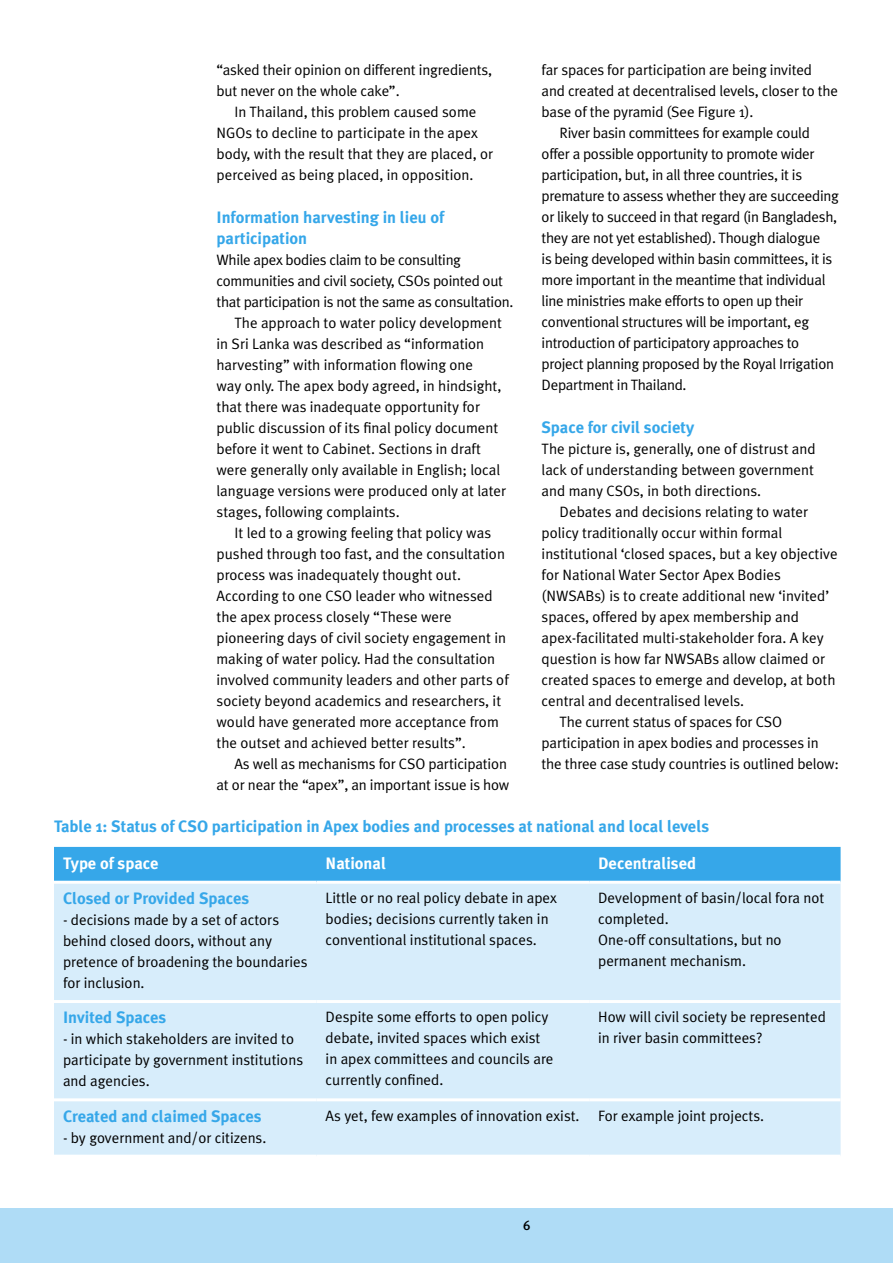
<style>
.page{position:relative;width:893px;height:1263px;background:#fff}
.page>*{position:absolute;margin:0;border:0;box-sizing:border-box;transform-origin:0 0}
.c{font:700 16.5px/21px "Meta Plus";color:#36a7e9}
.c-2{font:700 16.5px "Meta Plus";color:#fff}
.t{font:15px/21px "Meta Plus Normal";color:#000}
.ft{font:15px/21px "Meta Plus Normal";color:#000}
.t-2{font:15px/21px "Meta Plus Normal";letter-spacing:-.02em;color:#000}
.ft-2{font:15px/21px "Meta Plus Normal";letter-spacing:-.02em;color:#000}
.t1{font:500 13.5px "Meta Plus";color:#000}
</style>
<div class="page">
<div style="left:54px;top:847px;width:787px;height:34px;background:#36a7e9"></div>
<div style="left:54px;top:884px;width:787px;height:271px;background:#d7edfb"></div>
<hr style="left:54px;top:1000px;width:263px;height:3px;background:#fff">
<hr style="left:317px;top:1000px;width:272px;height:3px;background:#fff">
<hr style="left:589px;top:1000px;width:252px;height:3px;background:#fff">
<hr style="left:54px;top:1098px;width:263px;height:3px;background:#fff">
<hr style="left:317px;top:1098px;width:272px;height:3px;background:#fff">
<hr style="left:589px;top:1098px;width:252px;height:3px;background:#fff">
<div style="left:0;top:1208px;width:893px;height:55px;background:#afdcf6"></div>
<p class="t" style="left:217px;top:59px;width:277px">“asked their opinion on different ingredients, but never on the whole cake”.</p>
<p class="t" style="left:217px;top:101px;width:278px;text-indent:18px">In Thailand, this problem caused some NGOs to decline to participate in the apex body, with the result that they are placed, or perceived as being placed, in opposition.</p>
<p class="c" style="left:217px;top:207px;width:229px">Information harvesting in lieu of participation</p>
<p class="ft-2" style="left:217px;top:250px;width:298px">While apex bodies claim to be consulting communities and civil society, CSOs pointed out that participation is not the same as consultation.</p>
<p class="t" style="left:217px;top:313px;width:291px;text-indent:18px">The approach to water policy development in Sri Lanka was described as “information harvesting” with information flowing one<br>way only. The apex body agreed, in hindsight, that there was inadequate opportunity for public discussion of its final policy document before it went to Cabinet. Sections in draft were generally only available in English; local language versions were produced only at later stages, following complaints.</p>
<p class="t" style="left:217px;top:523px;width:294px;text-indent:18px">It led to a growing feeling that policy was pushed through too fast, and the consultation process was inadequately thought out.<br>According to one CSO leader who witnessed the apex process closely “These were pioneering days of civil society engagement in making of water policy. Had the consultation involved community leaders and other parts of society beyond academics and researchers, it would have generated more acceptance from the outset and achieved better results”.</p>
<p class="t" style="left:217px;top:754px;width:294px;text-align:right">As well as mechanisms for CSO participation<br>at or near the “apex”, an important issue is how</p>
<p class="t" style="left:542px;top:59px;width:298px">far spaces for participation are being invited and created at decentralised levels, closer to the base of the pyramid (See Figure 1).</p>
<p class="t-2" style="left:542px;top:122px;width:299px;text-indent:18px">River basin committees for example could offer a possible opportunity to promote wider participation, but, in all three countries, it is premature to assess whether they are succeeding or likely to succeed in that regard (in Bangladesh, they are not yet established). Though dialogue<br>is being developed within basin committees, it is more important in the meantime that individual line ministries make efforts to open up their conventional structures will be important, eg introduction of participatory approaches to project planning proposed by the Royal Irrigation Department in Thailand.</p>
<p class="c" style="left:542px;top:417px;width:154px">Space for civil society</p>
<p class="ft" style="left:542px;top:439px;width:276px;text-align:justify">The picture is, generally, one of distrust and lack of understanding between government and many CSOs, in both directions.</p>
<p class="t" style="left:542px;top:502px;width:298px;text-indent:18px">Debates and decisions relating to water policy traditionally occur within formal institutional ‘closed spaces, but a key objective for National Water Sector Apex Bodies (NWSABs) is to create additional new ‘invited’ spaces, offered by apex membership and apex-facilitated multi-stakeholder fora. A key question is how far NWSABs allow claimed or created spaces to emerge and develop, at both central and decentralised levels.</p>
<p class="t" style="left:542px;top:712px;width:299px;text-indent:18px">The current status of spaces for CSO participation in apex bodies and processes in the three case study countries is outlined below:</p>
<p class="c" style="left:54px;top:816px;width:657px">Table 1: Status of CSO participation in Apex bodies and processes at national and local levels</p>
<p class="c-2" style="left:63px;top:853px;width:97px">Type of space</p>
<p class="c-2" style="left:326px;top:853px;width:62px">National</p>
<p class="c-2" style="left:598px;top:853px;width:100px">Decentralised</p>
<p class="c" style="left:63px;top:888px;width:188px">Closed or Provided Spaces</p>
<p class="ft" style="left:63px;top:909px;width:246px">- decisions made by a set of actors behind closed doors, without any pretence of broadening the boundaries for inclusion.</p>
<p class="ft" style="left:326px;top:887px;width:233px">Little or no real policy debate in apex bodies; decisions currently taken in conventional institutional spaces.</p>
<p class="ft" style="left:598px;top:887px;width:228px">Development of basin/local fora not completed.</p>
<p class="ft" style="left:598px;top:929px;width:185px">One-off consultations, but no permanent mechanism.</p>
<p class="c" style="left:63px;top:1007px;width:105px">Invited Spaces</p>
<p class="ft" style="left:63px;top:1028px;width:242px">- in which stakeholders are invited to participate by government institutions and agencies.</p>
<p class="c" style="left:63px;top:1105px;width:200px">Created and claimed Spaces</p>
<p class="ft" style="left:63px;top:1127px;width:205px">- by government and/or citizens.</p>
<p class="ft" style="left:326px;top:1006px;width:229px">Despite some efforts to open policy debate, invited spaces which exist in apex committees and councils are currently confined.</p>
<p class="ft" style="left:598px;top:1006px;width:229px">How will civil society be represented in river basin committees?</p>
<p class="ft" style="left:326px;top:1105px;width:255px">As yet, few examples of innovation exist.</p>
<p class="ft" style="left:598px;top:1105px;width:167px">For example joint projects.</p>
<p class="t1" style="left:523px;top:1217px;width:9px">6</p>
</div>
